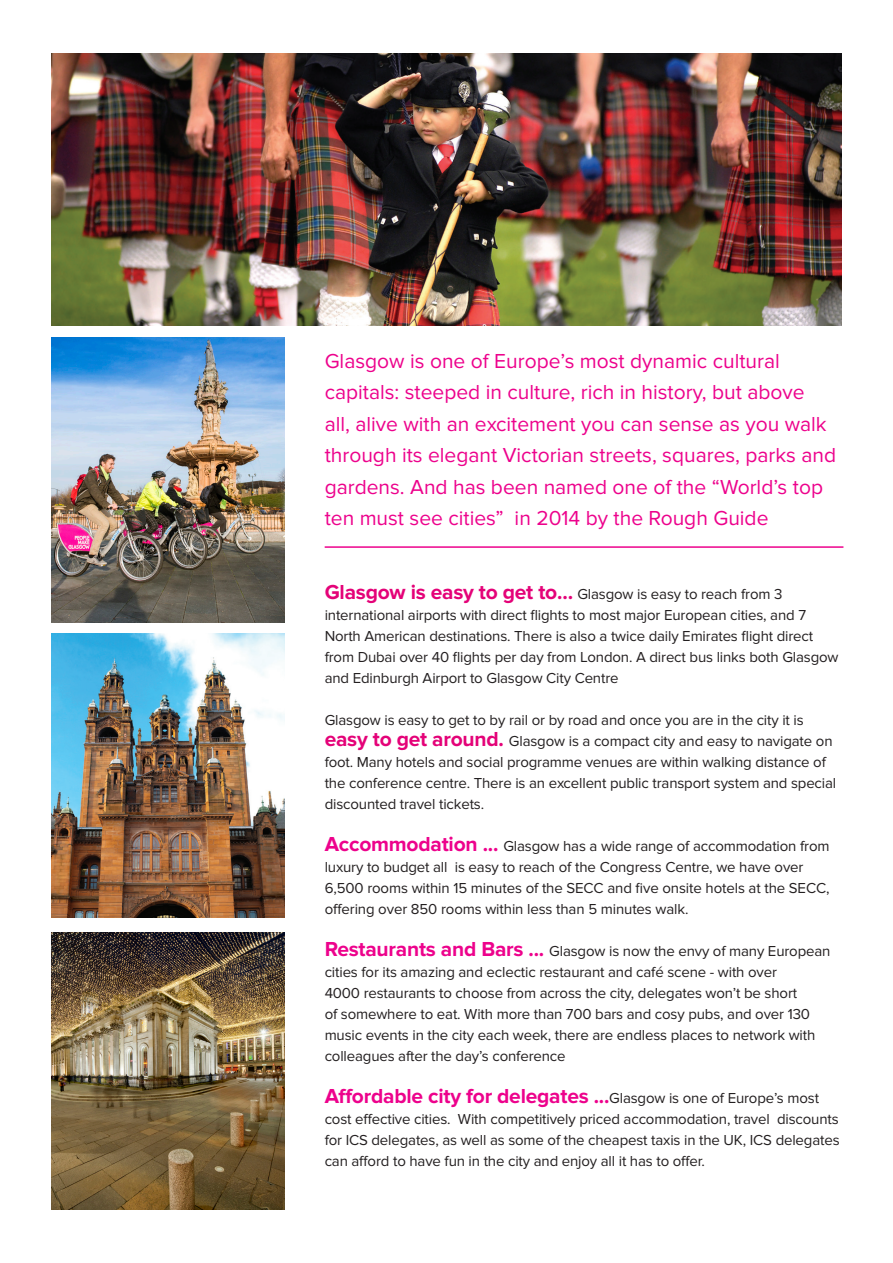
<style>
.page{position:relative;width:893px;height:1263px;background:#fff}
.page>*{position:absolute;margin:0;border:0;box-sizing:border-box;transform-origin:0 0}
.TEXT_Sub_Header{font:21px/31.5px "Proxima Nova";color:#ed028c}
.TEXT_Body{font:700 21px "Proxima Nova";letter-spacing:-.01em;color:#ed028c}
.TEXT_Body-2{font:15px/21px "Proxima Nova";letter-spacing:-.01em;color:#231f20}
.s1{font-weight:700;font-size:21px;color:#e40278}
.s2{font-weight:700;font-size:21px;color:#ed028c}
.s3{font-weight:400;font-size:15px;color:#231f20}
</style>
<div class="page">
<hr style="left:325px;top:546px;width:518px;height:2px;background:#ed028c">
<img style="left:51px;top:633px;width:234px;height:285px">
<img style="left:51px;top:932px;width:234px;height:278px">
<img style="left:51px;top:337px;width:234px;height:285px">
<img style="left:51px;top:53px;width:791px;height:272px">
<p class="TEXT_Sub_Header" style="left:325px;top:345px;width:513px">Glasgow is one of Europe’s most dynamic cultural capitals: steeped in culture, rich in history, but above<br>all, alive with an excitement you can sense as you walk through its elegant Victorian streets, squares, parks and gardens. And has been named one of the “World’s top ten must see cities” in 2014 by the Rough Guide</p>
<p class="TEXT_Body-2" style="left:325px;top:583px;width:515px"><span class="s1">Glasgow is easy to get to…</span> Glasgow is easy to reach from 3 international airports with direct flights to most major European cities, and 7<br>North American destinations. There is also a twice daily Emirates flight direct from Dubai over 40 flights per day from London. A direct bus links both Glasgow and Edinburgh Airport to Glasgow City Centre</p>
<p class="TEXT_Body-2" style="left:325px;top:709px;width:513px">Glasgow is easy to get to by rail or by road and once you are in the city it is <span class="s1">easy to get around.</span> Glasgow is a compact city and easy to navigate on foot. Many hotels and social programme venues are within walking distance of the conference centre. There is an excellent public transport system and special discounted travel tickets.</p>
<p class="TEXT_Body-2" style="left:325px;top:835px;width:506px"><span class="s2">Accommodation ...</span> Glasgow has a wide range of accommodation from luxury to budget all is easy to reach of the Congress Centre, we have over 6,500 rooms within 15 minutes of the SECC and five onsite hotels at the SECC, offering over 850 rooms within less than 5 minutes walk.</p>
<p class="TEXT_Body-2" style="left:325px;top:940px;width:507px"><span class="s2">Restaurants and Bars ...</span> Glasgow is now the envy of many European cities for its amazing and eclectic restaurant and café scene - with over<br>4000 restaurants to choose from across the city, delegates won’t be short<br>of somewhere to eat. With more than 700 bars and cosy pubs, and over 130 music events in the city each week, there are endless places to network with colleagues after the day’s conference</p>
<p class="TEXT_Body" style="left:325px;top:1083px;width:496px">Affordable city for delegates ...<span class="s3">Glasgow is one of Europe’s most</span></p>
<p class="TEXT_Body-2" style="left:325px;top:1108px;width:516px;text-align:justify">cost effective cities. With competitively priced accommodation, travel discounts for ICS delegates, as well as some of the cheapest taxis in the UK, ICS delegates can afford to have fun in the city and enjoy all it has to offer.</p>
</div>
